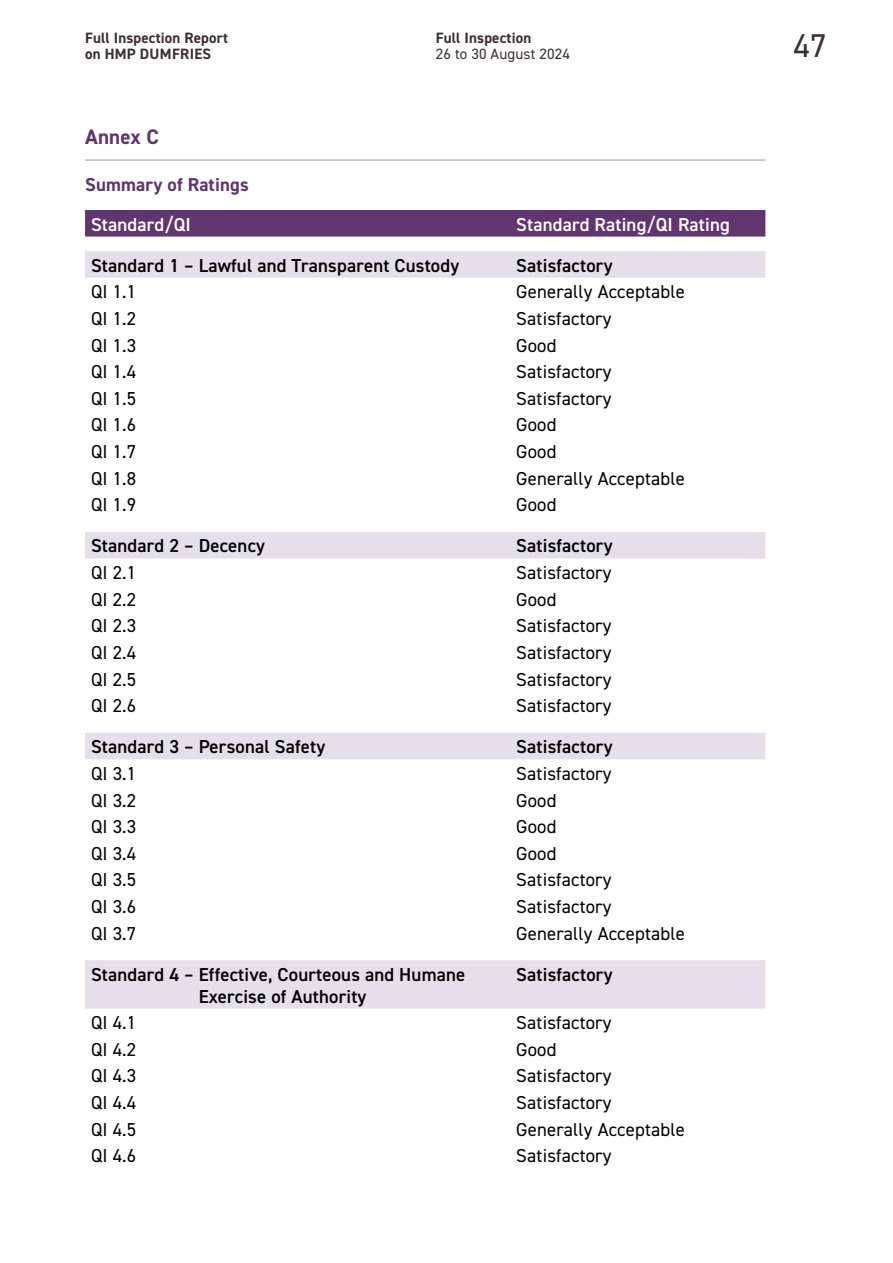
<style>
.page{position:relative;width:893px;height:1263px;background:#fff}
.page>*{position:absolute;margin:0;border:0;box-sizing:border-box;transform-origin:0 0}
.t1{font:33px "DIN2014";color:#3c2e33}
.Heading_Rule{font:700 21px "DIN2014";letter-spacing:.01em;color:#613670}
.Body_Txt{font:18.75px "DIN2014";letter-spacing:.01em;color:#000}
.Body_Txt-2{font:600 18.75px/21.8px "DIN2014";letter-spacing:.01em;color:#000;text-align:center}
.Body_Txt-3{font:600 18.75px "DIN2014";letter-spacing:.01em;color:#fff}
.Txt_Heading__4mm_Space{font:700 18.75px "DIN2014";letter-spacing:.01em;color:#613670}
.t2{font:700 15px/16.5px "DIN2014";letter-spacing:.01em;color:#3c2e33}
.t3{font:15px "DIN2014";letter-spacing:.01em;color:#3c2e33}
</style>
<div class="page">
<hr style="left:85px;top:160px;width:680px;height:1px;background:#a5989f">
<div style="left:85px;top:210px;width:680px;height:27px;background:#613670"></div>
<svg style="left:85px;top:251px;width:680px;height:757px"></svg>
<p class="t2" style="left:85px;top:29px;width:144px">Full Inspection Report on HMP DUMFRIES</p>
<p class="t2" style="left:436px;top:29px;width:97px">Full Inspection</p>
<p class="t3" style="left:436px;top:45px;width:136px">26 to 30 August 2024</p>
<h1 class="Heading_Rule" style="left:85px;top:123px;width:75px">Annex C</h1>
<p class="Txt_Heading__4mm_Space" style="left:85px;top:172px;width:165px">Summary of Ratings</p>
<h3 class="Body_Txt-3" style="left:91px;top:212px;width:101px">Standard/QI</h3>
<h3 class="Body_Txt-3" style="left:516px;top:212px;width:215px">Standard Rating/QI Rating</h3>
<h3 class="Body_Txt-2" style="left:91px;top:254px;width:370px">Standard 1 – Lawful and Transparent Custody</h3>
<h3 class="Body_Txt-2" style="left:516px;top:254px;width:98px">Satisfactory</h3>
<h3 class="Body_Txt" style="left:91px;top:280px;width:47px">QI 1.1</h3>
<h3 class="Body_Txt" style="left:516px;top:280px;width:170px">Generally Acceptable</h3>
<h3 class="Body_Txt" style="left:91px;top:307px;width:47px">QI 1.2</h3>
<h3 class="Body_Txt" style="left:516px;top:307px;width:97px">Satisfactory</h3>
<h3 class="Body_Txt" style="left:91px;top:333px;width:47px">QI 1.3</h3>
<h3 class="Body_Txt" style="left:516px;top:333px;width:42px">Good</h3>
<h3 class="Body_Txt" style="left:91px;top:360px;width:47px">QI 1.4</h3>
<h3 class="Body_Txt" style="left:516px;top:360px;width:97px">Satisfactory</h3>
<h3 class="Body_Txt" style="left:91px;top:387px;width:47px">QI 1.5</h3>
<h3 class="Body_Txt" style="left:516px;top:387px;width:97px">Satisfactory</h3>
<h3 class="Body_Txt" style="left:91px;top:413px;width:47px">QI 1.6</h3>
<h3 class="Body_Txt" style="left:516px;top:413px;width:42px">Good</h3>
<h3 class="Body_Txt" style="left:91px;top:440px;width:47px">QI 1.7</h3>
<h3 class="Body_Txt" style="left:516px;top:440px;width:42px">Good</h3>
<h3 class="Body_Txt" style="left:91px;top:466px;width:47px">QI 1.8</h3>
<h3 class="Body_Txt" style="left:516px;top:466px;width:170px">Generally Acceptable</h3>
<h3 class="Body_Txt" style="left:91px;top:493px;width:47px">QI 1.9</h3>
<h3 class="Body_Txt" style="left:516px;top:493px;width:42px">Good</h3>
<h3 class="Body_Txt-2" style="left:91px;top:535px;width:176px">Standard 2 – Decency</h3>
<h3 class="Body_Txt-2" style="left:516px;top:535px;width:98px">Satisfactory</h3>
<h3 class="Body_Txt" style="left:91px;top:561px;width:47px">QI 2.1</h3>
<h3 class="Body_Txt" style="left:516px;top:561px;width:97px">Satisfactory</h3>
<h3 class="Body_Txt" style="left:91px;top:587px;width:47px">QI 2.2</h3>
<h3 class="Body_Txt" style="left:516px;top:587px;width:42px">Good</h3>
<h3 class="Body_Txt" style="left:91px;top:614px;width:47px">QI 2.3</h3>
<h3 class="Body_Txt" style="left:516px;top:614px;width:97px">Satisfactory</h3>
<h3 class="Body_Txt" style="left:91px;top:641px;width:47px">QI 2.4</h3>
<h3 class="Body_Txt" style="left:516px;top:641px;width:97px">Satisfactory</h3>
<h3 class="Body_Txt" style="left:91px;top:667px;width:47px">QI 2.5</h3>
<h3 class="Body_Txt" style="left:516px;top:667px;width:97px">Satisfactory</h3>
<h3 class="Body_Txt" style="left:91px;top:694px;width:47px">QI 2.6</h3>
<h3 class="Body_Txt" style="left:516px;top:694px;width:97px">Satisfactory</h3>
<h3 class="Body_Txt-2" style="left:91px;top:736px;width:236px">Standard 3 – Personal Safety</h3>
<h3 class="Body_Txt-2" style="left:516px;top:736px;width:98px">Satisfactory</h3>
<h3 class="Body_Txt" style="left:91px;top:762px;width:47px">QI 3.1</h3>
<h3 class="Body_Txt" style="left:516px;top:762px;width:97px">Satisfactory</h3>
<h3 class="Body_Txt" style="left:91px;top:788px;width:47px">QI 3.2</h3>
<h3 class="Body_Txt" style="left:516px;top:788px;width:42px">Good</h3>
<h3 class="Body_Txt" style="left:91px;top:815px;width:47px">QI 3.3</h3>
<h3 class="Body_Txt" style="left:516px;top:815px;width:42px">Good</h3>
<h3 class="Body_Txt" style="left:91px;top:842px;width:47px">QI 3.4</h3>
<h3 class="Body_Txt" style="left:516px;top:842px;width:42px">Good</h3>
<h3 class="Body_Txt" style="left:91px;top:868px;width:47px">QI 3.5</h3>
<h3 class="Body_Txt" style="left:516px;top:868px;width:97px">Satisfactory</h3>
<h3 class="Body_Txt" style="left:91px;top:895px;width:47px">QI 3.6</h3>
<h3 class="Body_Txt" style="left:516px;top:895px;width:97px">Satisfactory</h3>
<h3 class="Body_Txt" style="left:91px;top:921px;width:47px">QI 3.7</h3>
<h3 class="Body_Txt" style="left:516px;top:921px;width:170px">Generally Acceptable</h3>
<h3 class="Body_Txt-2" style="left:91px;top:963px;width:376px">Standard 4 – Effective, Courteous and Humane<br>Exercise of Authority</h3>
<h3 class="Body_Txt-2" style="left:516px;top:963px;width:98px">Satisfactory</h3>
<h3 class="Body_Txt" style="left:91px;top:1011px;width:47px">QI 4.1</h3>
<h3 class="Body_Txt" style="left:516px;top:1011px;width:97px">Satisfactory</h3>
<h3 class="Body_Txt" style="left:91px;top:1038px;width:47px">QI 4.2</h3>
<h3 class="Body_Txt" style="left:516px;top:1038px;width:42px">Good</h3>
<h3 class="Body_Txt" style="left:91px;top:1064px;width:47px">QI 4.3</h3>
<h3 class="Body_Txt" style="left:516px;top:1064px;width:97px">Satisfactory</h3>
<h3 class="Body_Txt" style="left:91px;top:1091px;width:47px">QI 4.4</h3>
<h3 class="Body_Txt" style="left:516px;top:1091px;width:97px">Satisfactory</h3>
<h3 class="Body_Txt" style="left:91px;top:1117px;width:47px">QI 4.5</h3>
<h3 class="Body_Txt" style="left:516px;top:1117px;width:170px">Generally Acceptable</h3>
<h3 class="Body_Txt" style="left:91px;top:1144px;width:47px">QI 4.6</h3>
<h3 class="Body_Txt" style="left:516px;top:1144px;width:97px">Satisfactory</h3>
<h1 class="t1" style="left:793px;top:25px;width:35px">47</h1>
</div>
